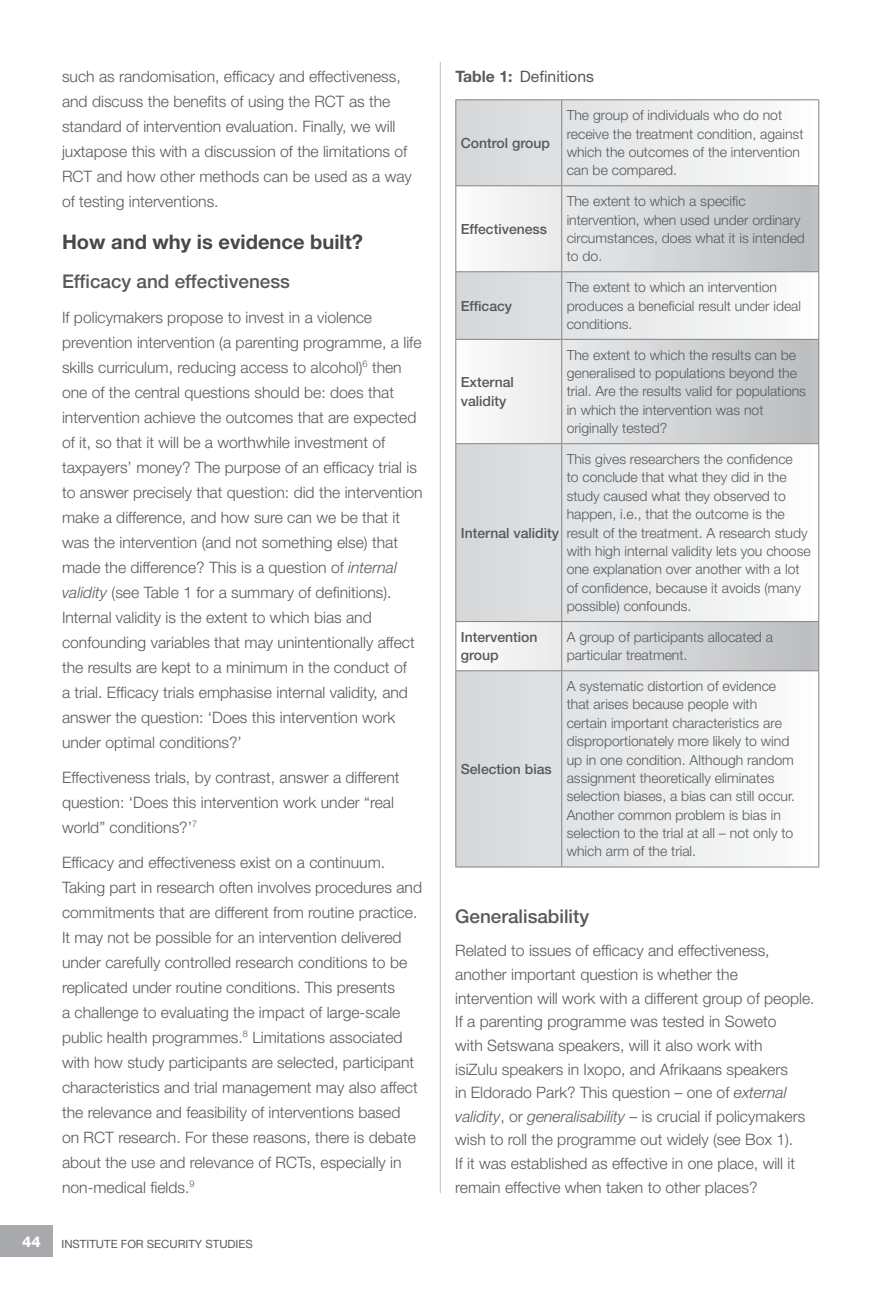
<style>
.page{position:relative;width:893px;height:1290px;background:#fff}
.page>*{position:absolute;margin:0;border:0;box-sizing:border-box;transform-origin:0 0}
.t1{font:700 20.12px "Helvetica Neue LT Std";color:#48484a}
.t2{font:500 18.9px "Helvetica Neue LT Std";color:#58595b}
.t3{font:300 15.75px/25px "Helvetica Neue LT Std";color:#58595b}
.t4{font:15.75px "Helvetica Neue LT Std";color:#58595b}
.t5{font:800 14.88px "Helvetica Neue LT Std";color:#fff}
.t6{font:300 14px/18.4px "Helvetica Neue LT Std";color:#58595b}
.t7{font:500 14px/18.4px "Helvetica Neue LT Std";color:#58595b}
.t8{font:11.38px "Helvetica Neue LT Std";color:#58595b}
.s1{font-style:italic}
.s2{font-weight:700}
</style>
<div class="page">
<hr style="left:440px;top:62px;width:1px;height:1131px;background:#bcbdc0">
<div style="left:0;top:1225px;width:52px;height:32px;background:#a7a9ac"></div>
<svg style="left:456px;top:100px;width:362px;height:766px"></svg>
<svg style="left:456px;top:186px;width:362px;height:484px"></svg>
<hr style="left:455px;top:99px;width:107px;height:1px;background:#808285">
<hr style="left:455px;top:100px;width:1px;height:85px;background:#808285">
<hr style="left:562px;top:99px;width:257px;height:1px;background:#808285">
<hr style="left:561px;top:100px;width:1px;height:85px;background:#808285">
<hr style="left:818px;top:100px;width:1px;height:85px;background:#808285">
<hr style="left:455px;top:185px;width:107px;height:1px;background:#808285">
<hr style="left:455px;top:186px;width:1px;height:85px;background:#808285">
<hr style="left:562px;top:185px;width:257px;height:1px;background:#808285">
<hr style="left:561px;top:186px;width:1px;height:85px;background:#808285">
<hr style="left:818px;top:186px;width:1px;height:85px;background:#808285">
<hr style="left:455px;top:271px;width:107px;height:1px;background:#808285">
<hr style="left:455px;top:272px;width:1px;height:67px;background:#808285">
<hr style="left:562px;top:271px;width:257px;height:1px;background:#808285">
<hr style="left:561px;top:272px;width:1px;height:67px;background:#808285">
<hr style="left:818px;top:272px;width:1px;height:67px;background:#808285">
<hr style="left:455px;top:339px;width:107px;height:1px;background:#808285">
<hr style="left:455px;top:340px;width:1px;height:103px;background:#808285">
<hr style="left:562px;top:339px;width:257px;height:1px;background:#808285">
<hr style="left:561px;top:340px;width:1px;height:103px;background:#808285">
<hr style="left:818px;top:340px;width:1px;height:103px;background:#808285">
<hr style="left:455px;top:443px;width:107px;height:1px;background:#808285">
<hr style="left:455px;top:444px;width:1px;height:177px;background:#808285">
<hr style="left:562px;top:443px;width:257px;height:1px;background:#808285">
<hr style="left:561px;top:444px;width:1px;height:177px;background:#808285">
<hr style="left:818px;top:444px;width:1px;height:177px;background:#808285">
<hr style="left:455px;top:621px;width:107px;height:1px;background:#808285">
<hr style="left:455px;top:622px;width:1px;height:48px;background:#808285">
<hr style="left:562px;top:621px;width:257px;height:1px;background:#808285">
<hr style="left:561px;top:622px;width:1px;height:48px;background:#808285">
<hr style="left:818px;top:622px;width:1px;height:48px;background:#808285">
<hr style="left:455px;top:670px;width:107px;height:1px;background:#808285">
<hr style="left:455px;top:671px;width:1px;height:195px;background:#808285">
<hr style="left:562px;top:670px;width:257px;height:1px;background:#808285">
<hr style="left:561px;top:671px;width:1px;height:195px;background:#808285">
<hr style="left:818px;top:671px;width:1px;height:195px;background:#808285">
<hr style="left:455px;top:866px;width:107px;height:1px;background:#808285">
<hr style="left:562px;top:866px;width:257px;height:1px;background:#808285">
<p class="t3" style="left:62px;top:64px;width:351px">such as randomisation, efficacy and effectiveness, and discuss the benefits of using the RCT as the standard of intervention evaluation. Finally, we will juxtapose this with a discussion of the limitations of RCT and how other methods can be used as a way of testing interventions.</p>
<p class="t1" style="left:62px;top:230px;width:303px">How and why is evidence built?</p>
<p class="t2" style="left:62px;top:270px;width:230px">Efficacy and effectiveness</p>
<p class="t3" style="left:62px;top:304px;width:362px">If policymakers propose to invest in a violence prevention intervention (a parenting programme, a life skills curriculum, reducing access to alcohol)<sup>6</sup> then one of the central questions should be: does that intervention achieve the outcomes that are expected of it, so that it will be a worthwhile investment of taxpayers’ money? The purpose of an efficacy trial is to answer precisely that question: did the intervention make a difference, and how sure can we be that it was the intervention (and not something else) that made the difference? This is a question of <span class="s1">internal validity</span> (see Table 1 for a summary of definitions).<br>Internal validity is the extent to which bias and confounding variables that may unintentionally affect the results are kept to a minimum in the conduct of<br>a trial. Efficacy trials emphasise internal validity, and answer the question: ‘Does this intervention work under optimal conditions?’</p>
<p class="t3" style="left:62px;top:764px;width:339px">Effectiveness trials, by contrast, answer a different question: ‘Does this intervention work under “real world” conditions?’<sup>7</sup></p>
<p class="t3" style="left:62px;top:849px;width:362px">Efficacy and effectiveness exist on a continuum.<br>Taking part in research often involves procedures and commitments that are different from routine practice.<br>It may not be possible for an intervention delivered under carefully controlled research conditions to be replicated under routine conditions. This presents<br>a challenge to evaluating the impact of large-scale public health programmes.<sup>8</sup> Limitations associated with how study participants are selected, participant characteristics and trial management may also affect the relevance and feasibility of interventions based<br>on RCT research. For these reasons, there is debate about the use and relevance of RCTs, especially in non-medical fields.<sup>9</sup></p>
<p class="t5" style="left:22px;top:1233px;width:20px">44</p>
<p class="t8" style="left:61px;top:1237px;width:18px">INSTIT</p>
<p class="t8" style="left:96px;top:1237px;width:60px">UTE FOR SEC</p>
<p class="t8" style="left:169px;top:1237px;width:73px">URITY STUDIES</p>
<p class="t4" style="left:455px;top:67px;width:140px"><span class="s2">Table 1:</span> DEFINITIONS</p>
<p class="t7" style="left:461px;top:133px;width:91px">Control group</p>
<p class="t7" style="left:461px;top:219px;width:88px">Effectiveness</p>
<p class="t7" style="left:461px;top:296px;width:53px">Efficacy</p>
<p class="t7" style="left:461px;top:373px;width:55px">External validity</p>
<p class="t6" style="left:567px;top:106px;width:238px">The group of individuals who do not receive the treatment condition, against which the outcomes of the intervention can be compared.</p>
<p class="t6" style="left:567px;top:192px;width:240px">The extent to which a specific intervention, when used under ordinary circumstances, does what it is intended to do.</p>
<p class="t6" style="left:567px;top:278px;width:236px">The extent to which an intervention produces a beneficial result under ideal conditions.</p>
<p class="t6" style="left:567px;top:345px;width:241px">The extent to which the results can be generalised to populations beyond the trial. Are the results valid for populations in which the intervention was not originally tested?</p>
<p class="t6" style="left:567px;top:449px;width:245px">This gives researchers the confidence<br>to conclude that what they did in the study caused what they observed to happen, i.e., that the outcome is the result of the treatment. A research study with high internal validity lets you choose one explanation over another with a lot of confidence, because it avoids (many possible) confounds.</p>
<p class="t7" style="left:461px;top:523px;width:100px">Internal validity</p>
<p class="t7" style="left:461px;top:627px;width:78px">Intervention group</p>
<p class="t6" style="left:567px;top:627px;width:208px">A group of participants allocated a particular treatment.</p>
<p class="t7" style="left:461px;top:759px;width:93px">Selection bias</p>
<p class="t6" style="left:567px;top:676px;width:230px">A systematic distortion of evidence that arises because people with certain important characteristics are disproportionately more likely to wind up in one condition. Although random assignment theoretically eliminates selection biases, a bias can still occur.<br>Another common problem is bias in selection to the trial at all – not only to which arm of the trial.</p>
<p class="t2" style="left:455px;top:905px;width:136px">Generalisability</p>
<p class="t3" style="left:455px;top:939px;width:361px;line-height:23.6px">Related to issues of efficacy and effectiveness, another important question is whether the intervention will work with a different group of people.<br>If a parenting programme was tested in Soweto<br>with Setswana speakers, will it also work with<br>isiZulu speakers in Ixopo, and Afrikaans speakers<br>in Eldorado Park? This question – one of <span class="s1">external validity</span>, or <span class="s1">generalisability</span> – is crucial if policymakers wish to roll the programme out widely (see Box 1).<br>If it was established as effective in one place, will it remain effective when taken to other places?</p>
</div>
